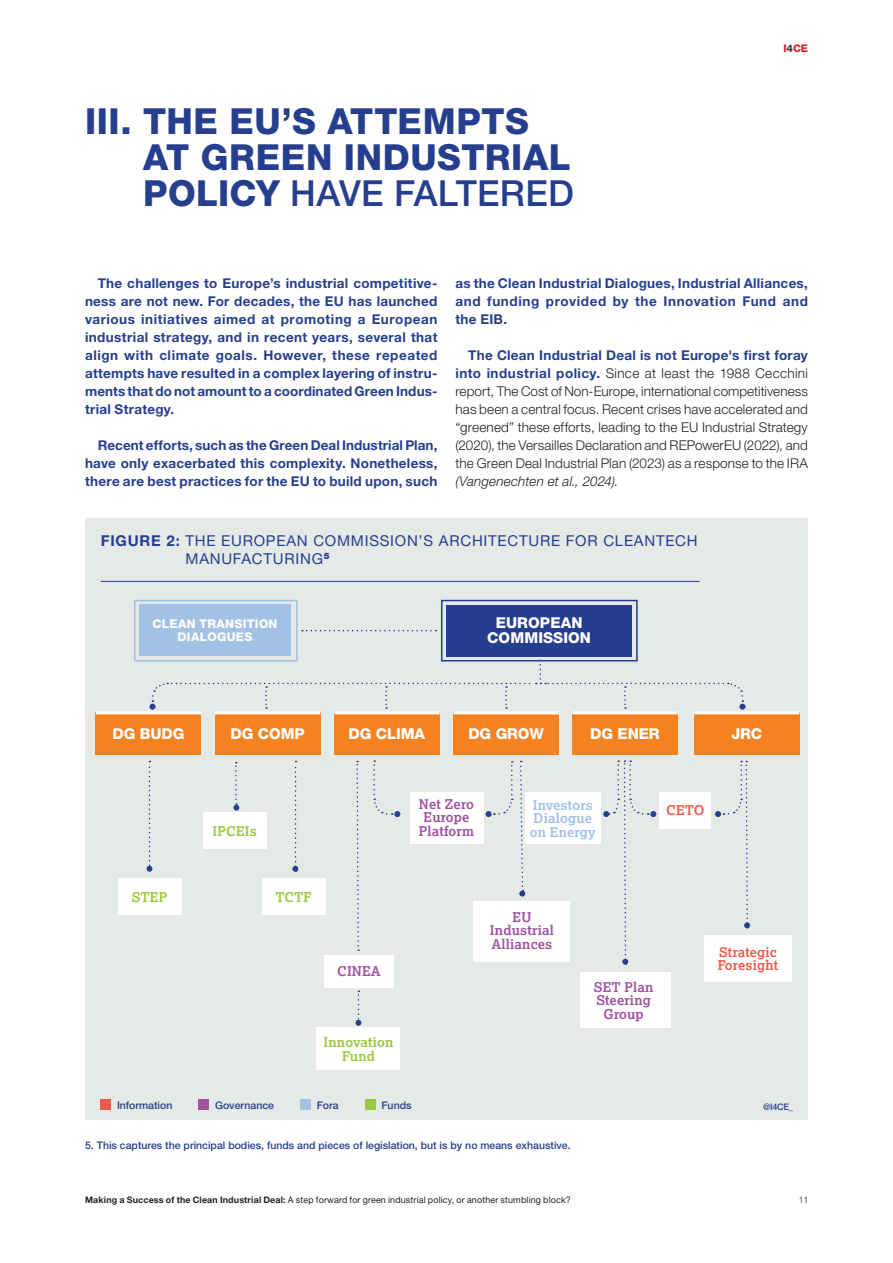
<style>
.page{position:relative;width:893px;height:1263px;background:#fff}
.page>*{position:absolute;margin:0;border:0;box-sizing:border-box;transform-origin:0 0}
.t1{font:800 36px/36px "Helvetica Neue LT Std";letter-spacing:.015em;color:#253f8e}
.t2{font:15px/18px "Helvetica Neue LT Std";letter-spacing:.05em;color:#253f8e}
.t3{font:800 15px/15px "Helvetica Neue LT Std";letter-spacing:-.01em;color:#fff;text-align:center}
.t4{font:700 13.5px/18px "Helvetica Neue LT Std";letter-spacing:.02em;color:#253f8e;text-align:justify}
.t5{font:300 13.5px/18px "Helvetica Neue LT Std";letter-spacing:.01em;color:#231f20;text-align:justify}
.t6{font:700 13.5px/13.5px "Lexia Da Ma";letter-spacing:.015em;color:#a153a1;text-align:center}
.t7{font:700 13.5px/13.5px "Lexia Da Ma";letter-spacing:.015em;color:#99ca3b;text-align:center}
.t8{font:italic 300 13.5px "Helvetica Neue LT Std";letter-spacing:.005em;color:#231f20}
.t9{font:700 13.5px/13.5px "Lexia Da Ma";letter-spacing:.015em;color:#a1c1e5}
.t10{font:700 13.5px/13.5px "Lexia Da Ma";letter-spacing:.015em;color:#f0594d}
.t11{font:800 12px/13.5px "Helvetica Neue LT Std";letter-spacing:.025em;color:#fff;text-align:center}
.t12{font:500 10.5px "Helvetica Neue LT Std";color:#253f8e}
.t13{font:800 10.5px "Helvetica Neue LT Std";color:#ee1d23}
.t14{font:9px "Helvetica Neue LT Std";letter-spacing:.02em;color:#231f20}
.t15{font:500 9px "Helvetica Neue LT Std";color:#253f8e}
.t16{font:300 9px "Helvetica Neue LT Std";color:#231f20}
.s1{font-weight:500}
.s2{color:#3e3e3f}
.s3{font-weight:700;color:#253f8e}
.s4{font-weight:700}
</style>
<div class="page">
<div style="left:85px;top:518px;width:723px;height:602px;background:#e5eae7"></div>
<hr style="left:101px;top:581px;width:598px;height:1px;background:#253f8e">
<svg style="left:356px;top:761px;width:4px;height:190px"></svg>
<div style="left:410px;top:792px;width:73px;height:51px;background:#fff"></div>
<div style="left:525px;top:792px;width:76px;height:51px;background:#fff"></div>
<div style="left:580px;top:972px;width:90px;height:55px;background:#fff"></div>
<div style="left:704px;top:935px;width:88px;height:46px;background:#fff"></div>
<div style="left:659px;top:792px;width:52px;height:36px;background:#fff"></div>
<div style="left:474px;top:902px;width:96px;height:60px;background:#fff"></div>
<div style="left:324px;top:955px;width:69px;height:32px;background:#fff"></div>
<div style="left:203px;top:813px;width:64px;height:36px;background:#fff"></div>
<div style="left:118px;top:878px;width:63px;height:36px;background:#fff"></div>
<div style="left:139px;top:605px;width:152px;height:51px;background:#a1c1e5"></div>
<div style="left:134px;top:600px;width:164px;height:61px;border:2px solid #a1c1e5"></div>
<div style="left:446px;top:605px;width:186px;height:51px;background:#253f8e"></div>
<div style="left:441px;top:600px;width:197px;height:61px;border:2px solid #253f8e"></div>
<div style="left:317px;top:1027px;width:83px;height:43px;background:#fff"></div>
<div style="left:262px;top:878px;width:63px;height:36px;background:#fff"></div>
<svg style="left:292px;top:761px;width:6px;height:111px"></svg>
<svg style="left:519px;top:761px;width:6px;height:135px"></svg>
<svg style="left:233px;top:762px;width:6px;height:49px"></svg>
<svg style="left:147px;top:761px;width:5px;height:111px"></svg>
<svg style="left:302px;top:630px;width:134px;height:1px"></svg>
<svg style="left:486px;top:761px;width:27px;height:56px"></svg>
<svg style="left:715px;top:761px;width:35px;height:167px"></svg>
<svg style="left:373px;top:760px;width:27px;height:57px"></svg>
<svg style="left:603px;top:760px;width:53px;height:205px"></svg>
<div style="left:96px;top:712px;width:105px;height:43px;background:#f58220"></div>
<hr style="left:96px;top:711px;width:105px;height:3px;background:#fff">
<div style="left:215px;top:712px;width:105px;height:43px;background:#f58220"></div>
<hr style="left:215px;top:711px;width:105px;height:3px;background:#fff">
<div style="left:334px;top:712px;width:106px;height:43px;background:#f58220"></div>
<hr style="left:334px;top:711px;width:106px;height:3px;background:#fff">
<div style="left:453px;top:712px;width:106px;height:43px;background:#f58220"></div>
<hr style="left:453px;top:711px;width:106px;height:3px;background:#fff">
<div style="left:572px;top:712px;width:106px;height:43px;background:#f58220"></div>
<hr style="left:572px;top:711px;width:106px;height:3px;background:#fff">
<div style="left:694px;top:712px;width:105px;height:43px;background:#f58220"></div>
<hr style="left:694px;top:711px;width:105px;height:3px;background:#fff">
<svg style="left:356px;top:990px;width:5px;height:36px"></svg>
<div style="left:101px;top:1099px;width:10px;height:10px;background:#f0594d"></div>
<div style="left:199px;top:1099px;width:10px;height:10px;background:#a153a1"></div>
<div style="left:300px;top:1099px;width:10px;height:10px;background:#a1c1e5"></div>
<div style="left:365px;top:1099px;width:10px;height:10px;background:#99ca3b"></div>
<svg style="left:150px;top:646px;width:595px;height:64px"></svg>
<h1 class="t1" style="left:143px;top:103px;width:432px;text-indent:-58px">III. THE EU’S ATTEMPTS<br>AT GREEN INDUSTRIAL<br>POLICY <span class="s1">HAVE FALTERED</span></h1>
<p class="t13" style="left:783px;top:42px;width:26px">I<span class="s2">4</span>CE</p>
<p class="t4" style="left:85px;top:274px;width:354px;text-indent:13px">The challenges to Europe’s industrial competitive&shy;ness are not new. For decades, the EU has launched various initiatives aimed at promoting a European industrial strategy, and in recent years, several that align with climate goals. However, these repeated attempts have resulted in a complex layering of instru&shy;ments that do not amount to a coordinated Green Indus&shy;trial Strategy.</p>
<p class="t4" style="left:85px;top:436px;width:354px;text-indent:13px">Recent efforts, such as the Green Deal Industrial Plan, have only exacerbated this complexity. Nonetheless, there are best practices for the EU to build upon, such</p>
<p class="t4" style="left:455px;top:274px;width:354px">as the Clean Industrial Dialogues, Industrial Alliances, and funding provided by the Innovation Fund and the EIB.</p>
<p class="t5" style="left:455px;top:346px;width:354px;text-indent:13px"><span class="s3">The Clean Industrial Deal is not Europe's first foray into industrial policy.</span> Since at least the 1988 Cecchini report, The Cost of Non-Europe, international competitiveness has been a central focus. Recent crises have accelerated and “greened” these efforts, leading to the EU Industrial Strategy (2020), the Versailles Declaration and REPowerEU (2022), and the Green Deal Industrial Plan (2023) as a response to the IRA</p>
<p class="t8" style="left:455px;top:473px;width:165px">(Vangenechten et al., 2024).</p>
<p class="t2" style="left:186px;top:532px;width:514px;text-indent:-85px"><span class="s4">FIGURE 2:</span> THE EUROPEAN COMMISSION’S ARCHITECTURE FOR CLEANTECH<br>MANUFACTURING<sup>5</sup></p>
<p class="t11" style="left:152px;top:617px;width:127px">CLEAN TRANSITION<br>DIALOGUES</p>
<p class="t3" style="left:487px;top:615px;width:105px">EUROPEAN<br>COMMISSION</p>
<p class="t3" style="left:112px;top:726px;width:73px">DG BUDG</p>
<p class="t3" style="left:231px;top:726px;width:76px">DG COMP</p>
<p class="t3" style="left:349px;top:726px;width:78px">DG CLIMA</p>
<p class="t3" style="left:468px;top:726px;width:77px">DG GROW</p>
<p class="t3" style="left:590px;top:726px;width:71px">DG ENER</p>
<p class="t3" style="left:731px;top:726px;width:32px">JRC</p>
<p class="t7" style="left:213px;top:824px;width:46px">IPCEIs</p>
<p class="t6" style="left:419px;top:797px;width:57px">Net Zero<br>Europe<br>Platform</p>
<p class="t9" style="left:530px;top:798px;width:67px">Investors<br>Dialogue on Energy</p>
<p class="t10" style="left:666px;top:804px;width:40px">CETO</p>
<p class="t7" style="left:132px;top:890px;width:37px">STEP</p>
<p class="t7" style="left:276px;top:890px;width:38px">TCTF</p>
<p class="t6" style="left:337px;top:964px;width:45px">CINEA</p>
<p class="t7" style="left:323px;top:1036px;width:72px">Innovation<br>Fund</p>
<p class="t12" style="left:117px;top:1099px;width:57px">Information</p>
<p class="t12" style="left:215px;top:1099px;width:60px">Governance</p>
<p class="t12" style="left:317px;top:1099px;width:23px">Fora</p>
<p class="t12" style="left:381px;top:1099px;width:32px">Funds</p>
<p class="t6" style="left:490px;top:910px;width:65px">EU<br>Industrial<br>Alliances</p>
<p class="t12" style="left:85px;top:1139px;width:487px">5. This captures the principal bodies, funds and pieces of legislation, but is by no means exhaustive.</p>
<p class="t6" style="left:594px;top:980px;width:61px">SET Plan<br>Steering<br>Group</p>
<p class="t10" style="left:718px;top:945px;width:62px">Strategic<br>Foresight</p>
<p class="t15" style="left:763px;top:1102px;width:32px">@I4CE_</p>
<p class="t14" style="left:85px;top:1194px;width:487px"><span class="s4">Making a Success of the Clean Industrial Deal:</span> A step forward for green industrial policy, or another stumbling block?</p>
<p class="t16" style="left:799px;top:1194px;width:11px">11</p>
</div>
